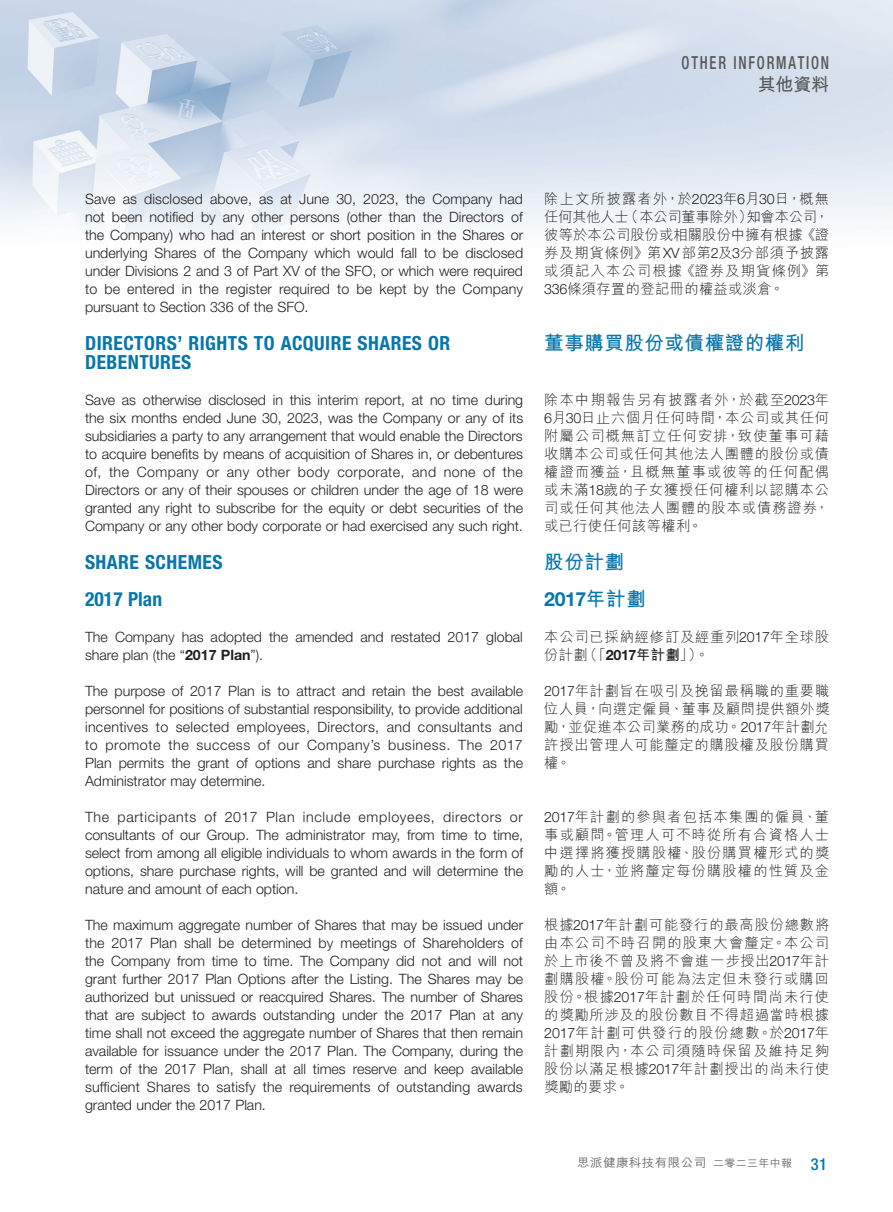
<style>
.page{position:relative;width:893px;height:1212px;background:#fff}
.page>*{position:absolute;margin:0;border:0;box-sizing:border-box;transform-origin:0 0}
.t1{font:700 condensed 19.5px/19.5px "Helvetica Neue LT Std";letter-spacing:.025em;color:#0876aa}
.t2{font:700 19.5px "M Hei HK";letter-spacing:.03em;color:#0876aa}
.t3{font:700 19.5px "Helvetica Neue LT Std";color:#0876aa}
.t4{font:500 condensed 18px "Helvetica Neue LT Std";letter-spacing:.125em;color:#57585a;scale:.8 1}
.t5{font:700 18px "M Hei HK";color:#57585a}
.t6{font:300 14.25px/18px "Helvetica Neue LT Std";color:#231f20;text-align:justify}
.t7{font:300 14.25px/18px "M Hei HK";letter-spacing:.06em;color:#231f20;text-align:justify}
.t8{font:500 12px "M Hei HK";letter-spacing:.03em;color:#6c6d70;scale:1.05 1}
.s1{font-weight:700}
.s2{font-family:"Helvetica Neue LT Std"}
.s3{font-family:"M Hei HK"}
.s4{font-family:"Helvetica Neue LT Std";font-weight:700}
.s5{font-size:10.5px}
.s6{font-family:"Helvetica Neue LT Std";font-stretch:condensed;font-size:16.5px;color:#0876aa}
</style>
<div class="page">
<img style="left:0;top:0;width:893px;height:237px">
<p class="t4" style="left:682px;top:52px;width:186px">OTHER INFORMATION</p>
<p class="t5" style="left:758px;top:72px;width:73px">其他資料</p>
<p class="t6" style="left:85px;top:190px;width:440px">Save as disclosed above, as at June 30, 2023, the Company had not been notified by any other persons (other than the Directors of the Company) who had an interest or short position in the Shares or underlying Shares of the Company which would fall to be disclosed under Divisions 2 and 3 of Part XV of the SFO, or which were required to be entered in the register required to be kept by the Company pursuant to Section 336 of the SFO.</p>
<h1 class="t1" style="left:85px;top:333px;width:367px">DIRECTORS’ RIGHTS TO ACQUIRE SHARES OR<br>DEBENTURES</h1>
<p class="t6" style="left:85px;top:391px;width:440px">Save as otherwise disclosed in this interim report, at no time during the six months ended June 30, 2023, was the Company or any of its subsidiaries a party to any arrangement that would enable the Directors to acquire benefits by means of acquisition of Shares in, or debentures of, the Company or any other body corporate, and none of the Directors or any of their spouses or children under the age of 18 were granted any right to subscribe for the equity or debt securities of the Company or any other body corporate or had exercised any such right.</p>
<h1 class="t1" style="left:85px;top:543px;width:139px;line-height:37.5px">SHARE SCHEMES<br>2017 Plan</h1>
<p class="t6" style="left:85px;top:628px;width:439px">The Company has adopted the amended and restated 2017 global share plan (the “<span class="s1">2017 Plan</span>”).</p>
<p class="t6" style="left:85px;top:682px;width:440px">The purpose of 2017 Plan is to attract and retain the best available personnel for positions of substantial responsibility, to provide additional incentives to selected employees, Directors, and consultants and to promote the success of our Company’s business. The 2017<br>Plan permits the grant of options and share purchase rights as the Administrator may determine.</p>
<p class="t6" style="left:85px;top:808px;width:440px">The participants of 2017 Plan include employees, directors or consultants of our Group. The administrator may, from time to time, select from among all eligible individuals to whom awards in the form of options, share purchase rights, will be granted and will determine the nature and amount of each option.</p>
<p class="t6" style="left:85px;top:916px;width:440px">The maximum aggregate number of Shares that may be issued under the 2017 Plan shall be determined by meetings of Shareholders of the Company from time to time. The Company did not and will not grant further 2017 Plan Options after the Listing. The Shares may be authorized but unissued or reacquired Shares. The number of Shares that are subject to awards outstanding under the 2017 Plan at any time shall not exceed the aggregate number of Shares that then remain available for issuance under the 2017 Plan. The Company, during the term of the 2017 Plan, shall at all times reserve and keep available sufficient Shares to satisfy the requirements of outstanding awards granted under the 2017 Plan.</p>
<p class="t7" style="left:544px;top:190px;width:286px">除上文所披露者外，於<span class="s2">2023</span>年<span class="s2">6</span>月<span class="s2">30</span>日，概無任何其他人士（本公司董事除外）知會本公司，彼等於本公司股份或相關股份中擁有根據《證券及期貨條例》第<span class="s2">XV</span>部第<span class="s2">2</span>及<span class="s2">3</span>分部須予披露或須記入本公司根據《證券及期貨條例》第<span class="s2">336</span>條須存置的登記冊的權益或淡倉。</p>
<h1 class="t2" style="left:544px;top:328px;width:262px">董事購買股份或債權證的權利</h1>
<p class="t7" style="left:544px;top:391px;width:286px">除本中期報告另有披露者外，於截至<span class="s2">2023</span>年<span class="s2">6</span>月<span class="s2">30</span>日止六個月任何時間，本公司或其任何附屬公司概無訂立任何安排，致使董事可藉收購本公司或任何其他法人團體的股份或債權證而獲益，且概無董事或彼等的任何配偶或未滿<span class="s2">18</span>歲的子女獲授任何權利以認購本公司或任何其他法人團體的股本或債務證券，或已行使任何該等權利。</p>
<h1 class="t2" style="left:544px;top:547px;width:81px">股份計劃</h1>
<h1 class="t3" style="left:544px;top:587px;width:103px">2017<span class="s3">年計劃</span></h1>
<p class="t7" style="left:544px;top:628px;width:286px">本公司已採納經修訂及經重列<span class="s2">2017</span>年全球股份計劃（「<span class="s4">2017</span><span class="s1">年計劃</span>」）。</p>
<p class="t7" style="left:544px;top:682px;width:286px"><span class="s2">2017</span>年計劃旨在吸引及挽留最稱職的重要職位人員，向選定僱員、董事及顧問提供額外獎勵，並促進本公司業務的成功。<span class="s2">2017</span>年計劃允許授出管理人可能釐定的購股權及股份購買權。</p>
<p class="t7" style="left:544px;top:808px;width:286px"><span class="s2">2017</span>年計劃的參與者包括本集團的僱員、董事或顧問。管理人可不時從所有合資格人士中選擇將獲授購股權、股份購買權形式的獎勵的人士，並將釐定每份購股權的性質及金額。</p>
<p class="t7" style="left:544px;top:916px;width:286px">根據<span class="s2">2017</span>年計劃可能發行的最高股份總數將由本公司不時召開的股東大會釐定。本公司於上市後不曾及將不會進一步授出<span class="s2">2017</span>年計劃購股權。股份可能為法定但未發行或購回股份。根據<span class="s2">2017</span>年計劃於任何時間尚未行使的獎勵所涉及的股份數目不得超過當時根據<span class="s2">2017</span>年計劃可供發行的股份總數。於<span class="s2">2017</span>年計劃期限內，本公司須隨時保留及維持足夠股份以滿足根據<span class="s2">2017</span>年計劃授出的尚未行使獎勵的要求。</p>
<p class="t8" style="left:577px;top:1154px;width:240px">思派健康科技有限公司 <span class="s5">二零二三年中報</span> <span class="s6">31</span></p>
</div>
